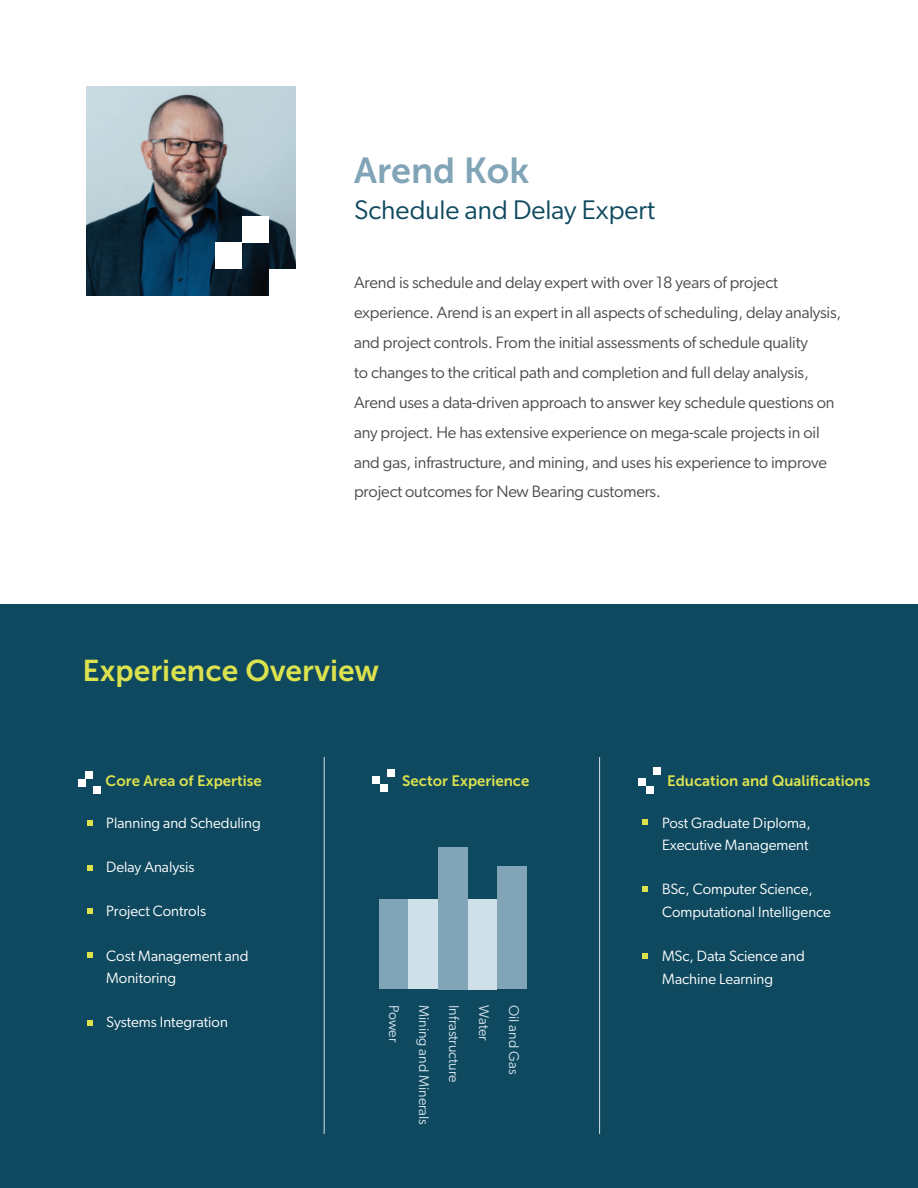
<style>
.page{position:relative;width:918px;height:1188px;background:#fff}
.page>*{position:absolute;margin:0;border:0;box-sizing:border-box;transform-origin:0 0}
.t1{font:36px "Museo Sans 700";color:#81a4b7}
.t2{font:30px "Museo Sans 700";color:#dce24e}
.t3{font:27px "Gibson";color:#0e495f}
.t4{font:16.5px/30px "Gibson";letter-spacing:-.01em;color:#4b4c4d}
.t5{font:15px/22.5px "Gibson";color:#fff}
.t6{font:15px "Museo Sans 700";color:#dce24e}
.t7{font:14.25px "Gibson";color:#d0e0e9}
</style>
<div class="page">
<div style="left:0;top:605px;width:918px;height:583px;background:#0e495f"></div>
<hr style="left:599px;top:757px;width:1px;height:377px;background:#d0e0e9">
<hr style="left:324px;top:757px;width:1px;height:377px;background:#d0e0e9">
<div style="left:638px;top:779px;width:8px;height:7px;background:#fff"></div>
<div style="left:646px;top:786px;width:7px;height:8px;background:#fff"></div>
<div style="left:653px;top:767px;width:8px;height:7px;background:#fff"></div>
<svg style="left:87px;top:820px;width:6px;height:6px"></svg>
<svg style="left:87px;top:865px;width:6px;height:6px"></svg>
<svg style="left:87px;top:909px;width:6px;height:5px"></svg>
<svg style="left:87px;top:952px;width:6px;height:6px"></svg>
<svg style="left:87px;top:1020px;width:6px;height:6px"></svg>
<div style="left:380px;top:784px;width:8px;height:7px;background:#fff"></div>
<div style="left:373px;top:776px;width:7px;height:8px;background:#fff"></div>
<div style="left:388px;top:769px;width:7px;height:7px;background:#fff"></div>
<div style="left:85px;top:772px;width:8px;height:7px;background:#fff"></div>
<div style="left:78px;top:779px;width:7px;height:7px;background:#fff"></div>
<div style="left:93px;top:786px;width:7px;height:8px;background:#fff"></div>
<svg style="left:643px;top:819px;width:5px;height:6px"></svg>
<svg style="left:643px;top:886px;width:5px;height:6px"></svg>
<svg style="left:643px;top:954px;width:5px;height:5px"></svg>
<div style="left:379px;top:899px;width:30px;height:90px;background:#81a4b7"></div>
<div style="left:468px;top:899px;width:29px;height:90px;background:#d0e0e9"></div>
<div style="left:409px;top:900px;width:29px;height:89px;background:#d0e0e9"></div>
<div style="left:497px;top:867px;width:30px;height:122px;background:#81a4b7"></div>
<div style="left:438px;top:847px;width:30px;height:142px;background:#81a4b7"></div>
<img style="left:86px;top:86px;width:209px;height:209px">
<div style="left:242px;top:216px;width:27px;height:26px;background:#fff"></div>
<div style="left:215px;top:242px;width:27px;height:27px;background:#fff"></div>
<div style="left:269px;top:269px;width:27px;height:27px;background:#fff"></div>
<h1 class="t1" style="left:354px;top:150px;width:177px">Arend Kok</h1>
<h3 class="t3" style="left:354px;top:193px;width:302px">Schedule and Delay Expert</h3>
<p class="t4" style="left:354px;top:267px;width:489px">Arend is schedule and delay expert with over 18 years of project experience. Arend is an expert in all aspects of scheduling, delay analysis, and project controls. From the initial assessments of schedule quality<br>to changes to the critical path and completion and full delay analysis, Arend uses a data-driven approach to answer key schedule questions on any project. He has extensive experience on mega-scale projects in oil and gas, infrastructure, and mining, and uses his experience to improve project outcomes for New Bearing customers.</p>
<h2 class="t2" style="left:83px;top:654px;width:298px">Experience Overview</h2>
<p class="t6" style="left:106px;top:773px;width:158px">Core Area of Expertise</p>
<p class="t5" style="left:106px;top:812px;width:156px">Planning and Scheduling</p>
<p class="t5" style="left:106px;top:856px;width:90px">Delay Analysis</p>
<p class="t5" style="left:106px;top:900px;width:101px">Project Controls</p>
<p class="t5" style="left:106px;top:944px;width:144px">Cost Management and<br>Monitoring</p>
<p class="t5" style="left:106px;top:1011px;width:123px">Systems Integration</p>
<p class="t6" style="left:402px;top:773px;width:129px">Sector Experience</p>
<p class="t6" style="left:667px;top:773px;width:205px">Education and Qualifications</p>
<p class="t7" style="left:403px;top:1005px;width:39px;rotate:90deg">Power</p>
<p class="t7" style="left:433px;top:1005px;width:122px;rotate:90deg">Mining and Minerals</p>
<p class="t7" style="left:463px;top:1005px;width:79px;rotate:90deg">Infrastructure</p>
<p class="t7" style="left:493px;top:1005px;width:37px;rotate:90deg">Water</p>
<p class="t7" style="left:523px;top:1005px;width:71px;rotate:90deg">Oil and Gas</p>
<p class="t5" style="left:662px;top:811px;width:150px">Post Graduate Diploma,<br>Executive Management</p>
<p class="t5" style="left:662px;top:878px;width:171px">BSc, Computer Science,<br>Computational Intelligence</p>
<p class="t5" style="left:662px;top:944px;width:144px">MSc, Data Science and<br>Machine Learning</p>
</div>
